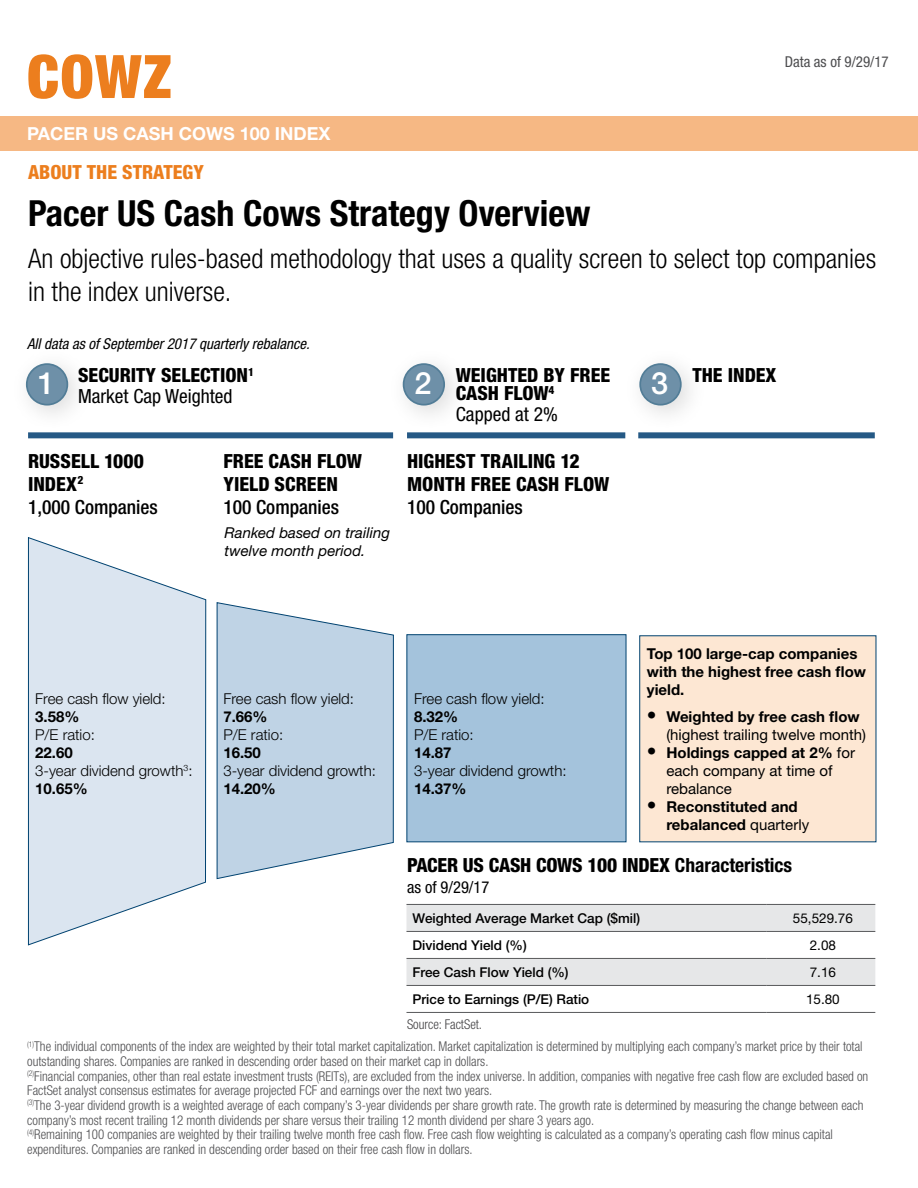
<style>
.page{position:relative;width:918px;height:1188px;background:#fff}
.page>*{position:absolute;margin:0;border:0;box-sizing:border-box;transform-origin:0 0}
.t1{font:900 condensed 60px "Helvetica Neue";color:#ec7e1e}
.t2{font:700 condensed 36px "Helvetica Neue";color:#000}
.t3{font:500 30.75px "Helvetica Neue";color:#fff}
.t4{font:300 condensed 27px/33px "Helvetica Neue";color:#000}
.t5{font:800 condensed 19.5px/23.4px "Helvetica Neue";color:#000}
.t6{font:500 condensed 19.5px "Helvetica Neue";color:#000}
.t7{font:800 condensed 19.5px "Helvetica Neue";color:#ec7e1e}
.t8{font:condensed 19.5px "Helvetica Neue";color:#000}
.t9{font:700 18px "Helvetica Neue";color:#fff}
.t10{font:condensed 16.5px "Helvetica Neue";color:#000}
.t11{font:300 15px/18px "Helvetica Neue";color:#000}
.t12{font:700 15px/18px "Helvetica Neue";color:#000}
.t13{font:15px/18px "Helvetica Neue";color:#000}
.t14{font:italic condensed 15px "Helvetica Neue";color:#000}
.t15{font:italic 15px/18px "Helvetica Neue";color:#000}
.t16{font:condensed 15px "Helvetica Neue";color:#4d4d4f}
.t17{font:300 condensed 13.5px/14.5px "Helvetica Neue";color:#4d4d4f;scale:.96 1}
.t18{font:500 13.5px "Helvetica Neue";color:#000}
.t19{font:13.5px "Helvetica Neue";color:#000}
.t20{font:300 condensed 13.5px "Helvetica Neue";color:#414042;scale:.96 1}
.s1{font-weight:400}
.s2{font-weight:500;font-stretch:normal;font-size:30.75px;color:#fff}
.s3{font-weight:700}
.s4{font-weight:800;font-stretch:condensed;font-size:19.5px}
</style>
<div class="page">
<div style="left:0;top:117px;width:918px;height:34px;background:#f6b884"></div>
<svg style="left:406px;top:905px;width:469px;height:80px"></svg>
<hr style="left:406px;top:931px;width:361px;height:1px;background:#58595b">
<hr style="left:767px;top:931px;width:108px;height:1px;background:#58595b">
<hr style="left:406px;top:958px;width:361px;height:1px;background:#58595b">
<hr style="left:767px;top:958px;width:108px;height:1px;background:#58595b">
<hr style="left:406px;top:985px;width:361px;height:1px;background:#58595b">
<hr style="left:767px;top:985px;width:108px;height:1px;background:#58595b">
<hr style="left:406px;top:1012px;width:361px;height:1px;background:#58595b">
<hr style="left:767px;top:1012px;width:108px;height:1px;background:#58595b">
<hr style="left:406px;top:904px;width:361px;height:1px;background:#58595b">
<hr style="left:767px;top:904px;width:108px;height:1px;background:#58595b">
<svg style="left:27px;top:537px;width:180px;height:409px"></svg>
<svg style="left:216px;top:602px;width:178px;height:278px;background:#c4d6e6"></svg>
<div style="left:10px;top:347px;width:86px;height:86px;background:#000;opacity:.15"></div>
<div style="left:27px;top:364px;width:40px;height:41px;background:#6e90a8;border-radius:50%"></div>
<div style="left:26px;top:363px;width:42px;height:43px;border:2px solid #527d97;border-radius:50%"></div>
<div style="left:28px;top:432px;width:365px;height:6px;background:#255985"></div>
<div style="left:639px;top:635px;width:237px;height:207px;background:#fde7d3"></div>
<div style="left:407px;top:432px;width:218px;height:6px;background:#255985"></div>
<div style="left:387px;top:347px;width:85px;height:86px;background:#000;opacity:.15"></div>
<div style="left:404px;top:364px;width:40px;height:41px;background:#6e90a8;border-radius:50%"></div>
<div style="left:403px;top:363px;width:42px;height:43px;border:2px solid #527d97;border-radius:50%"></div>
<div style="left:406px;top:634px;width:220px;height:208px;background:#a4c3dc"></div>
<div style="left:638px;top:432px;width:237px;height:6px;background:#255985"></div>
<div style="left:623px;top:347px;width:86px;height:86px;background:#000;opacity:.15"></div>
<div style="left:640px;top:364px;width:41px;height:41px;background:#6e90a8;border-radius:50%"></div>
<div style="left:639px;top:363px;width:43px;height:43px;border:2px solid #527d97;border-radius:50%"></div>
<h1 class="t1" style="left:27px;top:40px;width:146px">COWZ</h1>
<h3 class="t9" style="left:27px;top:123px;width:305px">PACER US CASH COWS 100 INDEX</h3>
<h3 class="t7" style="left:28px;top:160px;width:177px">ABOUT THE STRATEGY</h3>
<h2 class="t2" style="left:28px;top:191px;width:564px">Pacer US Cash Cows Strategy Overview</h2>
<h3 class="t4" style="left:28px;top:242px;width:850px">An objective rules-based methodology that uses a quality screen to select top companies in the index universe.</h3>
<p class="t16" style="left:785px;top:53px;width:106px">Data as of 9/29/17</p>
<p class="t14" style="left:27px;top:335px;width:284px">All data as of September 2017 quarterly rebalance.</p>
<h3 class="t3" style="left:38px;top:365px;width:19px">1</h3>
<h3 class="t5" style="left:78px;top:364px;width:177px;line-height:21px">SECURITY SELECTION<sup>1<br></sup><span class="s1">Market Cap Weighted</span></h3>
<h3 class="t5" style="left:28px;top:449px;width:117px">RUSSELL 1000<br>INDEX<sup>2</sup></h3>
<h3 class="t5" style="left:223px;top:449px;width:140px">FREE CASH FLOW<br>YIELD SCREEN</h3>
<h3 class="t6" style="left:28px;top:495px;width:131px">1,000 Companies</h3>
<h3 class="t6" style="left:223px;top:495px;width:117px">100 Companies</h3>
<p class="t15" style="left:225px;top:523px;width:167px">Ranked based on trailing twelve month period.</p>
<h3 class="t5" style="left:456px;top:366px;width:156px;line-height:18px;text-indent:-41px"><span class="s2">2</span> WEIGHTED BY FREE<br>CASH FLOW<sup>4</sup></h3>
<h3 class="t8" style="left:456px;top:403px;width:104px">Capped at 2%</h3>
<h3 class="t5" style="left:407px;top:449px;width:204px">HIGHEST TRAILING 12<br>MONTH FREE CASH FLOW</h3>
<h3 class="t6" style="left:407px;top:495px;width:117px">100 Companies</h3>
<h3 class="t5" style="left:651px;top:363px;width:127px"><span class="s2">3</span> THE INDEX</h3>
<p class="t11" style="left:35px;top:689px;width:132px">Free cash flow yield:</p>
<p class="t12" style="left:35px;top:707px;width:46px">3.58%</p>
<p class="t11" style="left:35px;top:725px;width:61px">P/E ratio:</p>
<p class="t11" style="left:35px;top:743px;width:159px"><span class="s3">22.60<br></span>3-year dividend growth<sup>3</sup>:<br><span class="s3">10.65%</span></p>
<p class="t11" style="left:223px;top:689px;width:132px">Free cash flow yield:</p>
<p class="t12" style="left:223px;top:707px;width:46px">7.66%</p>
<p class="t11" style="left:223px;top:725px;width:61px">P/E ratio:</p>
<p class="t12" style="left:223px;top:743px;width:39px">16.50</p>
<p class="t11" style="left:223px;top:761px;width:154px">3-year dividend growth:</p>
<p class="t12" style="left:223px;top:779px;width:54px">14.20%</p>
<p class="t11" style="left:414px;top:689px;width:132px">Free cash flow yield:</p>
<p class="t12" style="left:414px;top:707px;width:46px">8.32%</p>
<p class="t11" style="left:414px;top:725px;width:61px">P/E ratio:</p>
<p class="t12" style="left:414px;top:743px;width:39px">14.87</p>
<p class="t11" style="left:414px;top:761px;width:154px">3-year dividend growth:</p>
<p class="t12" style="left:414px;top:779px;width:54px">14.37%</p>
<p class="t12" style="left:647px;top:645px;width:221px">Top 100 large-cap companies with the highest free cash flow yield.</p>
<p class="t13" style="left:666px;top:708px;width:201px;text-indent:-20px"><span class="s4">•</span> <span class="s3">Weighted by free cash flow </span>(highest trailing twelve month)</p>
<p class="t13" style="left:666px;top:744px;width:190px;text-indent:-20px"><span class="s4">•</span> <span class="s3">Holdings capped at 2%</span> for each company at time of rebalance</p>
<p class="t12" style="left:666px;top:798px;width:144px;text-indent:-20px"><span class="s4">•</span> Reconstituted and rebalanced <span class="s1">quarterly</span></p>
<h3 class="t5" style="left:407px;top:853px;width:387px">PACER US CASH COWS 100 INDEX <span class="s3">Characteristics</span></h3>
<p class="t10" style="left:407px;top:877px;width:84px">as of 9/29/17</p>
<p class="t18" style="left:412px;top:910px;width:229px">Weighted Average Market Cap ($mil)</p>
<p class="t19" style="left:793px;top:910px;width:62px">55,529.76</p>
<p class="t18" style="left:412px;top:937px;width:116px">Dividend Yield (%)</p>
<p class="t19" style="left:810px;top:937px;width:28px">2.08</p>
<p class="t18" style="left:412px;top:964px;width:158px">Free Cash Flow Yield (%)</p>
<p class="t19" style="left:810px;top:964px;width:28px">7.16</p>
<p class="t18" style="left:412px;top:991px;width:178px">Price to Earnings (P/E) Ratio</p>
<p class="t19" style="left:806px;top:991px;width:35px">15.80</p>
<p class="t20" style="left:407px;top:1017px;width:80px">Source: FactSet.</p>
<p class="t17" style="left:27px;top:1039px;width:878px"><sup>(1)</sup>The individual components of the index are weighted by their total market capitalization. Market capitalization is determined by multiplying each company’s market price by their total outstanding shares. Companies are ranked in descending order based on their market cap in dollars.<br><sup>(2)</sup>Financial companies, other than real estate investment trusts (REITs), are excluded from the index universe. In addition, companies with negative free cash flow are excluded based on FactSet analyst consensus estimates for average projected FCF and earnings over the next two years.<br><sup>(3)</sup>The 3-year dividend growth is a weighted average of each company’s 3-year dividends per share growth rate. The growth rate is determined by measuring the change between each company’s most recent trailing 12 month dividends per share versus their trailing 12 month dividend per share 3 years ago.<br><sup>(4)</sup>Remaining 100 companies are weighted by their trailing twelve month free cash flow. Free cash flow weighting is calculated as a company’s operating cash flow minus capital expenditures. Companies are ranked in descending order based on their free cash flow in dollars.</p>
</div>
